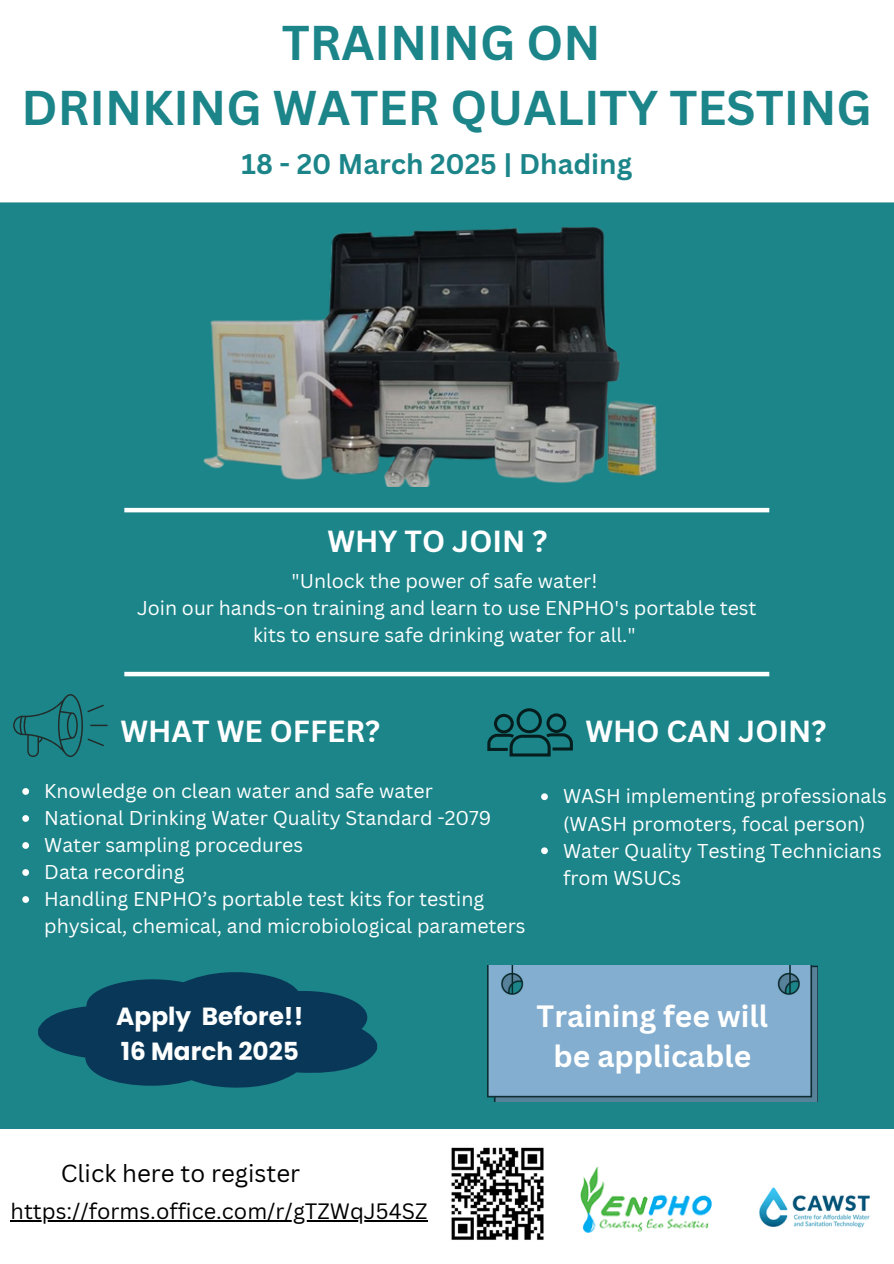
<style>
.page{position:relative;width:894px;height:1264px;background:#fff}
.page>*{position:absolute;margin:0;border:0;box-sizing:border-box;transform-origin:0 0}
.t1{font:700 47.4px/64.8px "Canva Sans";color:#1c8589;text-align:center}
.t2{font:700 30px/40.5px "Canva Sans";color:#fff;text-align:center}
.t3{font:700 29.7px "Canva Sans";color:#fff}
.t4{font:700 27.6px "Canva Sans";color:#1c8589}
.t5{font:700 24.75px/34.5px "Poppins";color:#feffff}
.t6{font:24px "Canva Sans";color:#000}
.t7{font:21.6px "Canva Sans";color:#000}
.t8{font:19.5px/27px "Canva Sans";color:#fff}
</style>
<div class="page">
<div style="left:0;top:0;width:893px;height:1263px;background:#1c8589"></div>
<img style="left:203px;top:227px;width:454px;height:259px">
<div style="left:0;top:1129px;width:893px;height:134px;background:#fff"></div>
<img style="left:451px;top:1147px;width:93px;height:93px">
<img style="left:580px;top:1166px;width:132px;height:67px">
<img style="left:759px;top:1187px;width:111px;height:41px">
<svg style="left:13px;top:694px;width:95px;height:63px"></svg>
<div style="left:0;top:0;width:893px;height:202px;background:#fff"></div>
<div style="left:516px;top:708px;width:25px;height:25px;border:3px solid #000;border-radius:50%"></div>
<div style="left:546px;top:713px;width:20px;height:20px;border:3px solid #000;border-radius:50%"></div>
<svg style="left:487px;top:731px;width:85px;height:25px"></svg>
<div style="left:494px;top:714px;width:19px;height:19px;border:3px solid #000;border-radius:50%"></div>
<div style="left:124px;top:671px;width:645px;height:5px;background:#feffff"></div>
<hr style="left:124px;top:508px;width:645px;height:4px;background:#feffff">
<svg style="left:541px;top:793px;width:6px;height:7px"></svg>
<svg style="left:541px;top:847px;width:6px;height:7px"></svg>
<svg style="left:22px;top:788px;width:7px;height:6px"></svg>
<svg style="left:22px;top:815px;width:7px;height:6px"></svg>
<svg style="left:22px;top:842px;width:7px;height:6px"></svg>
<svg style="left:22px;top:869px;width:7px;height:6px"></svg>
<svg style="left:22px;top:896px;width:7px;height:6px"></svg>
<hr style="left:11px;top:1219px;width:416px;height:2px;background:#000">
<img style="left:487px;top:965px;width:330px;height:136px">
<svg style="left:38px;top:972px;width:339px;height:115px"></svg>
<p class="t1" style="left:22px;top:9px;width:851px">TRAINING ON<br>DRINKING WATER QUALITY TESTING</p>
<h3 class="t4" style="left:241px;top:145px;width:392px">18 - 20 March 2025 | Dhading</h3>
<p class="t3" style="left:327px;top:520px;width:221px">WHY TO JOIN ?</p>
<h1 class="t8" style="left:137px;top:567px;width:621px;text-align:center">"Unlock the power of safe water!<br>Join our hands-on training and learn to use ENPHO's portable test kits to ensure safe drinking water for all."</h1>
<p class="t3" style="left:120px;top:710px;width:261px">WHAT WE OFFER?</p>
<h6 class="t3" style="left:585px;top:710px;width:242px">WHO CAN JOIN?</h6>
<p class="t8" style="left:44px;top:777px;width:390px">Knowledge on clean water and safe water</p>
<h2 class="t8" style="left:44px;top:804px;width:448px">National Drinking Water Quality Standard -2079</h2>
<p class="t8" style="left:44px;top:831px;width:260px">Water sampling procedures</p>
<h2 class="t8" style="left:44px;top:858px;width:142px">Data recording</h2>
<p class="t8" style="left:44px;top:885px;width:482px">Handling ENPHO’s portable test kits for testing physical, chemical, and microbiological parameters</p>
<p class="t8" style="left:563px;top:782px;width:325px">WASH implementing professionals (WASH promoters, focal person)</p>
<h2 class="t8" style="left:563px;top:836px;width:320px">Water Quality Testing Technicians from WSUCs</h2>
<p class="t5" style="left:116px;top:999px;width:188px">Apply Before!!<br>16 March 2025</p>
<p class="t2" style="left:536px;top:994px;width:233px">Training fee will be applicable</p>
<p class="t6" style="left:61px;top:1156px;width:241px">Click here to register</p>
<p class="t7" style="left:11px;top:1195px;width:418px">https://forms.office.com/r/gTZWqJ54SZ</p>
</div>
